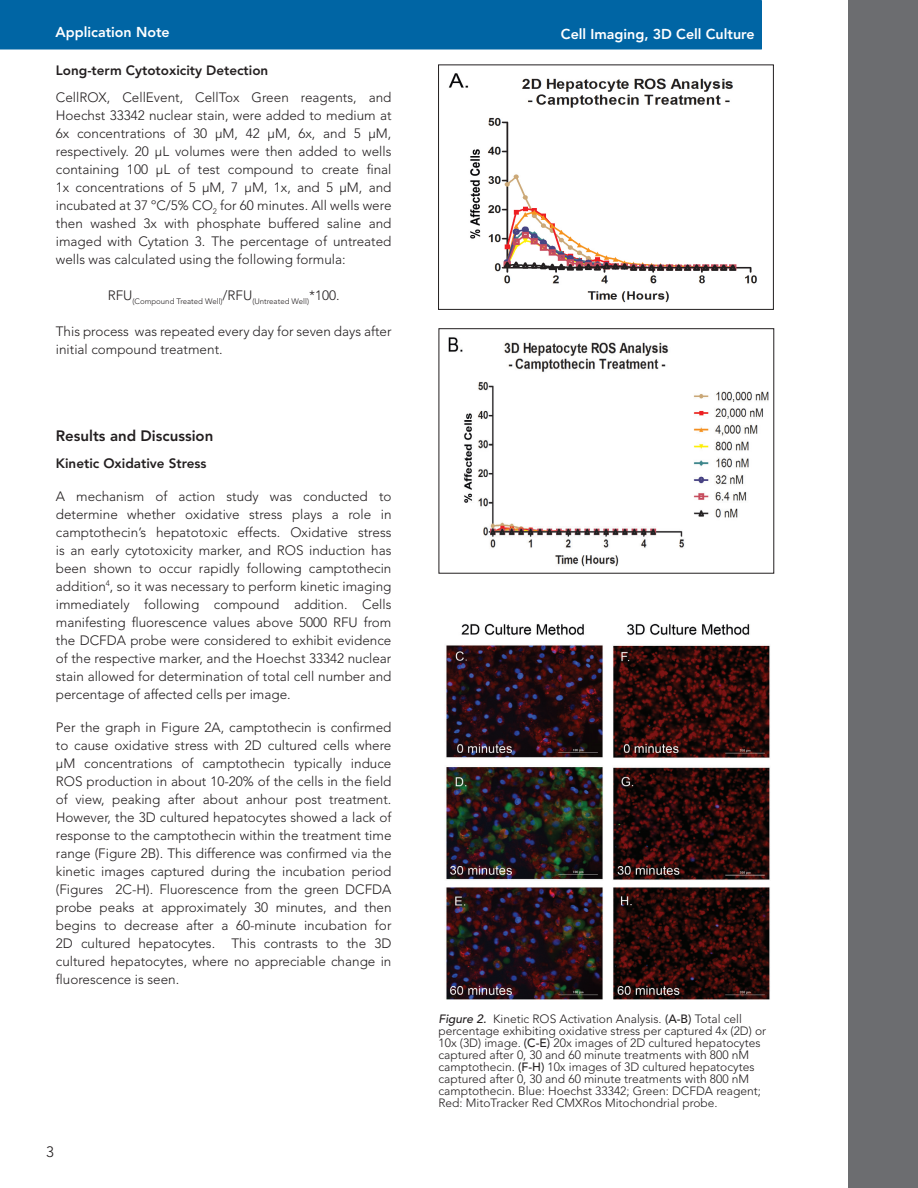
<style>
.page{position:relative;width:918px;height:1188px;background:#fff}
.page>*{position:absolute;margin:0;border:0;box-sizing:border-box;transform-origin:0 0}
.t1{font:800 15px "Avenir LT Std";color:#231f20}
.t2{font:300 15px "Avenir LT Std";color:#231f20}
.t3{font:800 14.25px "Avenir LT Std";color:#fff}
.t4{font:300 13.5px/18px "Avenir LT Std";color:#231f20;text-align:justify}
.t5{font:800 13.5px "Avenir LT Std";color:#231f20}
.t6{font:300 12px/12px "Avenir LT Std";color:#231f20}
.t7{font:300 7.8px "Avenir LT Std";color:#231f20}
.s1{font-weight:500;font-style:italic}
.s2{font-weight:500}
</style>
<div class="page">
<div style="left:848px;top:0;width:70px;height:1188px;background:#6c6d70"></div>
<div style="left:0;top:0;width:762px;height:50px;background:#0065a4"></div>
<img style="left:448px;top:73px;width:309px;height:230px">
<div style="left:438px;top:64px;width:336px;height:246px;border:1px solid #231f20"></div>
<img style="left:446px;top:623px;width:324px;height:377px">
<img style="left:448px;top:337px;width:321px;height:230px">
<p class="t3" style="left:56px;top:24px;width:116px">Application Note</p>
<p class="t3" style="left:561px;top:25px;width:195px">Cell Imaging, 3D Cell Culture</p>
<p class="t5" style="left:56px;top:62px;width:214px">Long-term Cytotoxicity Detection</p>
<p class="t4" style="left:56px;top:88px;width:337px">CellROX, CellEvent, CellTox Green reagents, and Hoechst 33342 nuclear stain, were added to medium at 6x concentrations of 30 μM, 42 μM, 6x, and 5 µM, respectively. 20 μL volumes were then added to wells containing 100 μL of test compound to create final 1x concentrations of 5 μM, 7 μM, 1x, and 5 µM, and incubated at 37 ºC/5% CO<sub>2</sub> for 60 minutes. All wells were then washed 3x with phosphate buffered saline and imaged with Cytation 3. The percentage of untreated wells was calculated using the following formula:</p>
<p class="t7" style="left:108px;top:297px;width:233px"><sup>RFU</sup>(Compound Treated Well)<sup>/RFU</sup>(Untreated Well)<sup>*100.</sup></p>
<p class="t4" style="left:56px;top:322px;width:337px">This process was repeated every day for seven days after initial compound treatment.</p>
<p class="t1" style="left:56px;top:427px;width:159px">Results and Discussion</p>
<p class="t5" style="left:56px;top:455px;width:152px">Kinetic Oxidative Stress</p>
<p class="t4" style="left:56px;top:487px;width:337px">A mechanism of action study was conducted to determine whether oxidative stress plays a role in camptothecin’s hepatotoxic effects. Oxidative stress is an early cytotoxicity marker, and ROS induction has been shown to occur rapidly following camptothecin addition<sup>4</sup>, so it was necessary to perform kinetic imaging immediately following compound addition. Cells manifesting fluorescence values above 5000 RFU from the DCFDA probe were considered to exhibit evidence of the respective marker, and the Hoechst 33342 nuclear stain allowed for determination of total cell number and percentage of affected cells per image.</p>
<p class="t4" style="left:56px;top:718px;width:337px">Per the graph in Figure 2A, camptothecin is confirmed to cause oxidative stress with 2D cultured cells where µM concentrations of camptothecin typically induce ROS production in about 10-20% of the cells in the field of view, peaking after about anhour post treatment.<br>However, the 3D cultured hepatocytes showed a lack of response to the camptothecin within the treatment time range (Figure 2B). This difference was confirmed via the kinetic images captured during the incubation period (Figures 2C-H). Fluorescence from the green DCFDA probe peaks at approximately 30 minutes, and then begins to decrease after a 60-minute incubation for 2D cultured hepatocytes. This contrasts to the 3D cultured hepatocytes, where no appreciable change in fluorescence is seen.</p>
<p class="t2" style="left:46px;top:1143px;width:9px">3</p>
<p class="t6" style="left:439px;top:1013px;width:329px"><span class="s1">Figure 2.</span> Kinetic ROS Activation Analysis. <span class="s2">(A-B)</span> Total cell percentage exhibiting oxidative stress per captured 4x (2D) or 10x (3D) image. <span class="s2">(C-E)</span> 20x images of 2D cultured hepatocytes captured after 0, 30 and 60 minute treatments with 800 nM camptothecin. <span class="s2">(F-H)</span> 10x images of 3D cultured hepatocytes captured after 0, 30 and 60 minute treatments with 800 nM camptothecin. Blue: Hoechst 33342; Green: DCFDA reagent; Red: MitoTracker Red CMXRos Mitochondrial probe.</p>
</div>
